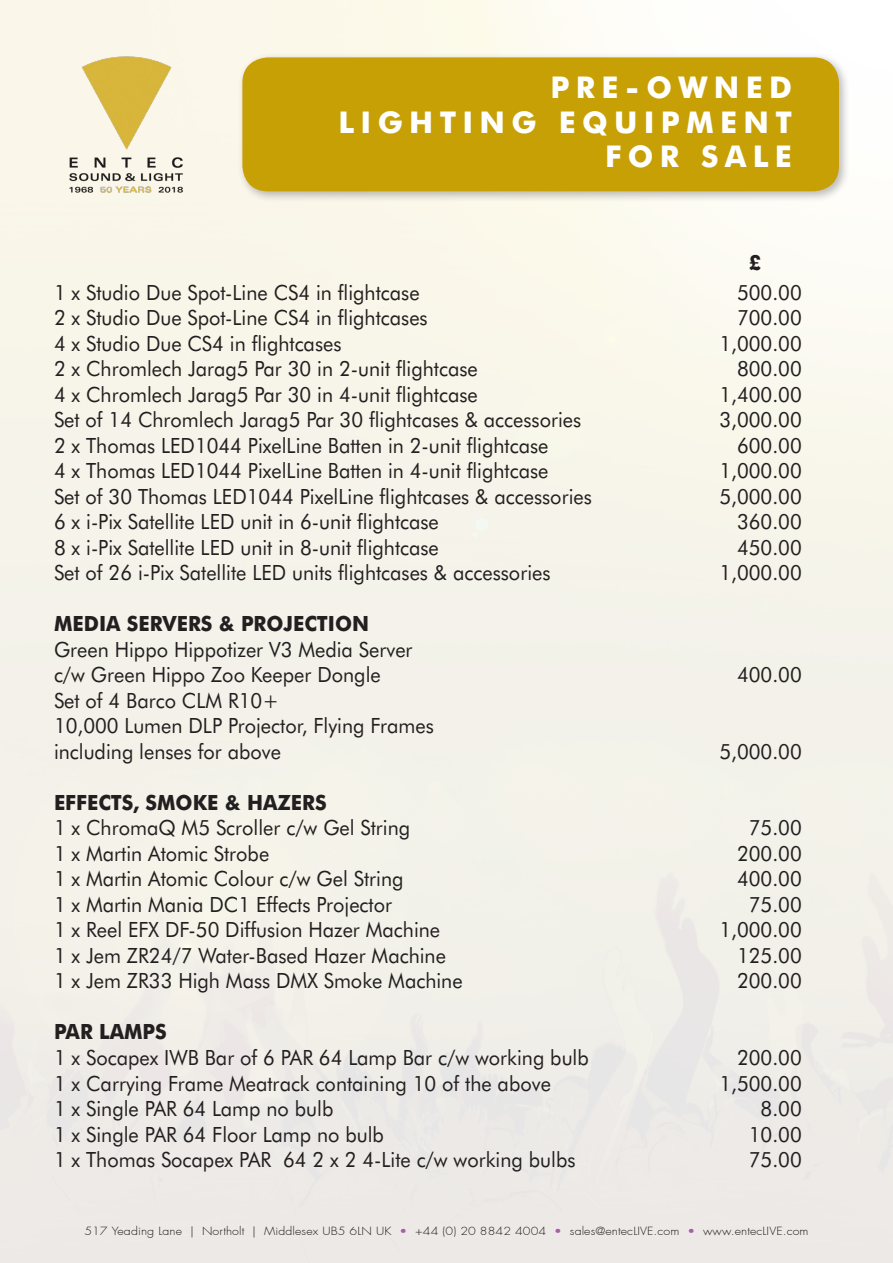
<style>
.page{position:relative;width:893px;height:1263px;background:#f4f2e9}
.page>*{position:absolute;margin:0;border:0;box-sizing:border-box;transform-origin:0 0}
.t1{font:700 30px "Futura BT";letter-spacing:.21em;color:#fff}
.t2{font:21px "Futura BT";color:#231f20;scale:.95 1}
.t3{font:700 21px "Futura BT";color:#231f20;scale:.95 1}
.t4{font:300 11.1px "Futura";letter-spacing:.01em;color:#231f20;scale:1.12 1}
.s1{color:#a65ea6}
</style>
<div class="page">
<img style="left:69px;top:56px;width:114px;height:137px">
<div style="left:237px;top:52px;width:613px;height:151px;background:#231f20;opacity:.3"></div>
<div style="left:242px;top:57px;width:597px;height:134px;background:#c7a006;border-radius:26px"></div>
<p class="t1" style="left:551px;top:70px;width:243px">PRE-OWNED</p>
<p class="t1" style="left:338px;top:104px;width:455px">LIGHTING EQUIPMENT</p>
<p class="t1" style="left:605px;top:139px;width:188px">FOR SALE</p>
<p class="t2" style="left:54px;top:280px;width:386px">1 x Studio Due Spot-Line CS4 in flightcase</p>
<p class="t2" style="left:54px;top:305px;width:395px">2 x Studio Due Spot-Line CS4 in flightcases</p>
<p class="t2" style="left:54px;top:331px;width:304px">4 x Studio Due CS4 in flightcases</p>
<p class="t2" style="left:54px;top:356px;width:447px">2 x Chromlech Jarag5 Par 30 in 2-unit flightcase</p>
<p class="t2" style="left:54px;top:382px;width:447px">4 x Chromlech Jarag5 Par 30 in 4-unit flightcase</p>
<p class="t2" style="left:54px;top:407px;width:556px">Set of 14 Chromlech Jarag5 Par 30 flightcases &amp; accessories</p>
<p class="t2" style="left:54px;top:433px;width:522px">2 x Thomas LED1044 PixelLine Batten in 2-unit flightcase</p>
<p class="t2" style="left:54px;top:458px;width:522px">4 x Thomas LED1044 PixelLine Batten in 4-unit flightcase</p>
<p class="t2" style="left:54px;top:484px;width:568px">Set of 30 Thomas LED1044 PixelLine flightcases &amp; accessories</p>
<p class="t2" style="left:54px;top:509px;width:407px">6 x i-Pix Satellite LED unit in 6-unit flightcase</p>
<p class="t2" style="left:54px;top:535px;width:407px">8 x i-Pix Satellite LED unit in 8-unit flightcase</p>
<p class="t2" style="left:54px;top:560px;width:524px">Set of 26 i-Pix Satellite LED units flightcases &amp; accessories</p>
<p class="t3" style="left:54px;top:611px;width:333px">MEDIA SERVERS &amp; PROJECTION</p>
<p class="t2" style="left:54px;top:637px;width:379px">Green Hippo Hippotizer V3 Media Server</p>
<p class="t2" style="left:54px;top:662px;width:345px">c/w Green Hippo Zoo Keeper Dongle</p>
<p class="t2" style="left:54px;top:688px;width:238px">Set of 4 Barco CLM R10+</p>
<p class="t2" style="left:54px;top:713px;width:401px">10,000 Lumen DLP Projector, Flying Frames</p>
<p class="t2" style="left:54px;top:739px;width:241px">including lenses for above</p>
<p class="t3" style="left:54px;top:790px;width:288px">EFFECTS, SMOKE &amp; HAZERS</p>
<p class="t2" style="left:54px;top:815px;width:377px">1 x ChromaQ M5 Scroller c/w Gel String</p>
<p class="t2" style="left:54px;top:841px;width:228px">1 x Martin Atomic Strobe</p>
<p class="t2" style="left:54px;top:866px;width:369px">1 x Martin Atomic Colour c/w Gel String</p>
<p class="t2" style="left:54px;top:892px;width:357px">1 x Martin Mania DC1 Effects Projector</p>
<p class="t2" style="left:54px;top:917px;width:408px">1 x Reel EFX DF-50 Diffusion Hazer Machine</p>
<p class="t2" style="left:54px;top:943px;width:414px">1 x Jem ZR24/7 Water-Based Hazer Machine</p>
<p class="t2" style="left:54px;top:968px;width:432px">1 x Jem ZR33 High Mass DMX Smoke Machine</p>
<p class="t3" style="left:54px;top:1019px;width:120px">PAR LAMPS</p>
<p class="t2" style="left:54px;top:1045px;width:564px">1 x Socapex IWB Bar of 6 PAR 64 Lamp Bar c/w working bulb</p>
<p class="t2" style="left:54px;top:1070px;width:525px">1 x Carrying Frame Meatrack containing 10 of the above</p>
<p class="t2" style="left:54px;top:1096px;width:296px">1 x Single PAR 64 Lamp no bulb</p>
<p class="t2" style="left:54px;top:1121px;width:349px">1 x Single PAR 64 Floor Lamp no bulb</p>
<p class="t2" style="left:54px;top:1147px;width:550px">1 x Thomas Socapex PAR 64 2 x 2 4-Lite c/w working bulbs</p>
<p class="t3" style="left:749px;top:250px;width:15px">£</p>
<p class="t2" style="left:737px;top:280px;width:70px">500.00</p>
<p class="t2" style="left:737px;top:305px;width:70px">700.00</p>
<p class="t2" style="left:719px;top:331px;width:88px">1,000.00</p>
<p class="t2" style="left:737px;top:356px;width:70px">800.00</p>
<p class="t2" style="left:719px;top:382px;width:88px">1,400.00</p>
<p class="t2" style="left:719px;top:407px;width:88px">3,000.00</p>
<p class="t2" style="left:737px;top:433px;width:70px">600.00</p>
<p class="t2" style="left:719px;top:458px;width:88px">1,000.00</p>
<p class="t2" style="left:719px;top:484px;width:88px">5,000.00</p>
<p class="t2" style="left:737px;top:509px;width:70px">360.00</p>
<p class="t2" style="left:737px;top:535px;width:70px">450.00</p>
<p class="t2" style="left:719px;top:560px;width:88px">1,000.00</p>
<p class="t2" style="left:737px;top:662px;width:70px">400.00</p>
<p class="t2" style="left:719px;top:739px;width:88px">5,000.00</p>
<p class="t2" style="left:749px;top:815px;width:57px">75.00</p>
<p class="t2" style="left:737px;top:841px;width:70px">200.00</p>
<p class="t2" style="left:737px;top:866px;width:70px">400.00</p>
<p class="t2" style="left:749px;top:892px;width:57px">75.00</p>
<p class="t2" style="left:719px;top:917px;width:88px">1,000.00</p>
<p class="t2" style="left:737px;top:943px;width:70px">125.00</p>
<p class="t2" style="left:737px;top:968px;width:70px">200.00</p>
<p class="t2" style="left:737px;top:1045px;width:70px">200.00</p>
<p class="t2" style="left:719px;top:1070px;width:88px">1,500.00</p>
<p class="t2" style="left:761px;top:1096px;width:45px">8.00</p>
<p class="t2" style="left:749px;top:1121px;width:57px">10.00</p>
<p class="t2" style="left:749px;top:1147px;width:57px">75.00</p>
<p class="t4" style="left:84px;top:1224px;width:648px">517 Yeading Lane | Northolt | Middlesex UB5 6LN UK <span class="s1">•</span> +44 (0) 20 8842 4004 <span class="s1">•</span> sales@entecLIVE.com <span class="s1">•</span> www.entecLIVE.com</p>
</div>
